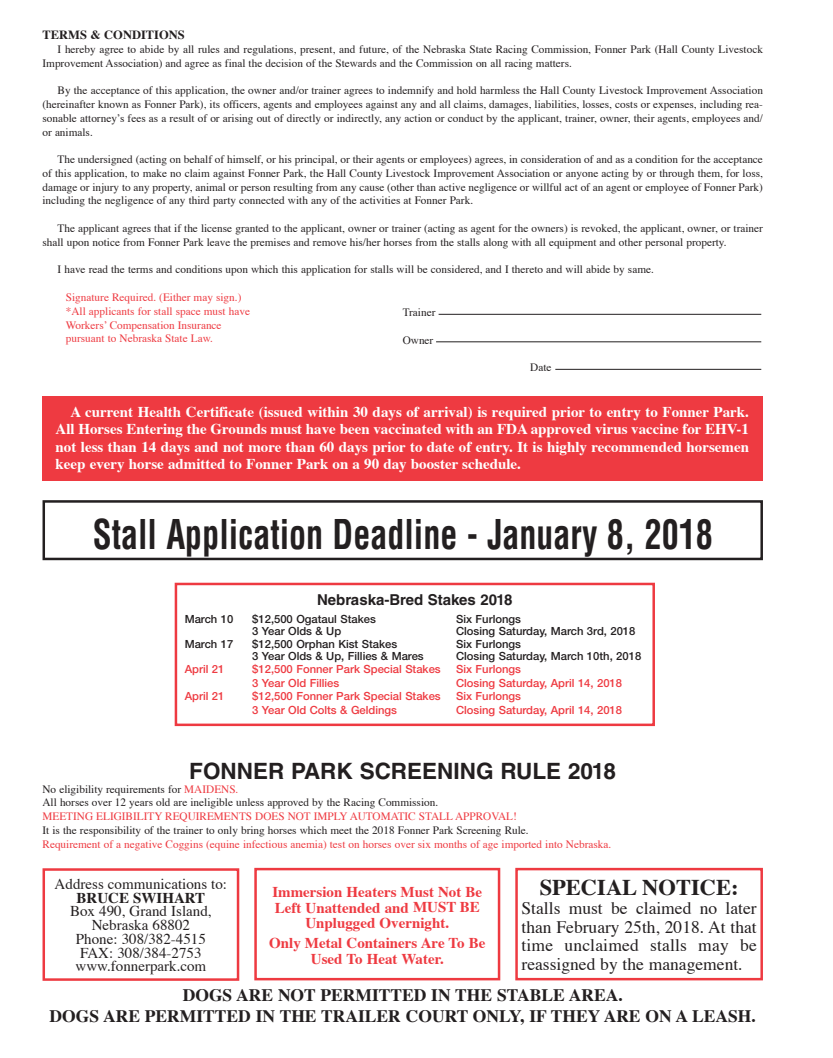
<style>
.page{position:relative;width:833px;height:1058px;background:#fff}
.page>*{position:absolute;margin:0;border:0;box-sizing:border-box;transform-origin:0 0}
.t1{font:700 condensed 40px "Helvetica";color:#231f20;scale:.85 1}
.t2{font:700 22.5px "Helvetica LT Std";color:#231f20}
.t3{font:700 22.5px "Times";color:#231f20}
.t4{font:17.5px/18.8px "Times";color:#231f20;text-align:justify}
.t5{font:700 17.5px/21px "Times";color:#231f20;text-align:center}
.t6{font:700 15px/17.5px "Times";color:#fff;text-align:justify}
.t7{font:700 15px/15.6px "Times";color:#ee3a41;text-align:center}
.t8{font:15px/13.8px "Times";color:#231f20;text-align:center}
.t9{font:700 15px "Helvetica LT Std";color:#231f20}
.t10{font:700 15px "Times";color:#231f20}
.t11{font:700 12.5px "Times";color:#231f20}
.t12{font:11.25px/13.8px "Times";color:#231f20}
.t13{font:11.25px/13.8px "Times";color:#ee3a41}
.t14{font:500 11.25px "Helvetica Neue";color:#ee3a41}
.t15{font:500 11.25px "Helvetica Neue";color:#231f20}
.s1{color:#ee3a41}
</style>
<div class="page">
<div style="left:42px;top:396px;width:720px;height:85px;background:#ee3a41"></div>
<hr style="left:438px;top:314px;width:323px;height:1px;background:#231f20">
<hr style="left:436px;top:341px;width:325px;height:1px;background:#231f20">
<hr style="left:555px;top:369px;width:206px;height:1px;background:#231f20">
<div style="left:42px;top:500px;width:720px;height:60px;border:2px solid #231f20"></div>
<div style="left:175px;top:582px;width:480px;height:144px;border:2px solid #ee3a41"></div>
<div style="left:42px;top:868px;width:197px;height:112px;border:2px solid #ee3a41"></div>
<div style="left:254px;top:867px;width:246px;height:113px;border:2px solid #ee3a41"></div>
<div style="left:515px;top:867px;width:247px;height:113px;border:2px solid #ee3a41"></div>
<p class="t11" style="left:42px;top:23px;width:144px">TERMS &amp; CONDITIONS</p>
<p class="t12" style="left:43px;top:42px;width:722px;text-indent:15px">I hereby agree to abide by all rules and regulations, present, and future, of the Nebraska State Racing Commission, Fonner Park (Hall County Livestock<br>Improvement Association) and agree as final the decision of the Stewards and the Commission on all racing matters.</p>
<p class="t12" style="left:43px;top:83px;width:722px;text-align:justify;text-indent:15px">By the acceptance of this application, the owner and/or trainer agrees to indemnify and hold harmless the Hall County Livestock Improvement Association (hereinafter known as Fonner Park), its officers, agents and employees against any and all claims, damages, liabilities, losses, costs or expenses, including rea&shy;sonable attorney’s fees as a result of or arising out of directly or indirectly, any action or conduct by the applicant, trainer, owner, their agents, employees and/ or animals.</p>
<p class="t12" style="left:43px;top:151px;width:722px;text-align:justify;text-indent:15px">The undersigned (acting on behalf of himself, or his principal, or their agents or employees) agrees, in consideration of and as a condition for the acceptance of this application, to make no claim against Fonner Park, the Hall County Livestock Improvement Association or anyone acting by or through them, for loss, damage or injury to any property, animal or person resulting from any cause (other than active negligence or willful act of an agent or employee of Fonner Park) including the negligence of any third party connected with any of the activities at Fonner Park.</p>
<p class="t12" style="left:43px;top:220px;width:722px;text-indent:15px">The applicant agrees that if the license granted to the applicant, owner or trainer (acting as agent for the owners) is revoked, the applicant, owner, or trainer shall upon notice from Fonner Park leave the premises and remove his/her horses from the stalls along with all equipment and other personal property.</p>
<p class="t12" style="left:57px;top:261px;width:598px">I have read the terms and conditions upon which this application for stalls will be considered, and I thereto and will abide by same.</p>
<p class="t13" style="left:66px;top:289px;width:186px">Signature Required. (Either may sign.) *All applicants for stall space must have Workers’ Compensation Insurance pursuant to Nebraska State Law.</p>
<p class="t12" style="left:403px;top:304px;width:34px">Trainer</p>
<p class="t12" style="left:403px;top:332px;width:32px">Owner</p>
<p class="t12" style="left:530px;top:359px;width:23px">Date</p>
<p class="t6" style="left:56px;top:401px;width:695px;text-indent:15px">A current Health Certificate (issued within 30 days of arrival) is required prior to entry to Fonner Park.<br>All Horses Entering the Grounds must have been vaccinated with an FDA approved virus vaccine for EHV-1 not less than 14 days and not more than 60 days prior to date of entry. It is highly recommended horsemen keep every horse admitted to Fonner Park on a 90 day booster schedule.</p>
<h1 class="t1" style="left:93px;top:509px;width:730px">Stall Application Deadline - January 8, 2018</h1>
<h3 class="t9" style="left:317px;top:591px;width:197px">Nebraska-Bred Stakes 2018</h3>
<p class="t15" style="left:185px;top:612px;width:50px">March 10</p>
<p class="t15" style="left:252px;top:612px;width:125px">$12,500 Ogataul Stakes</p>
<p class="t15" style="left:456px;top:612px;width:66px">Six Furlongs</p>
<p class="t15" style="left:252px;top:624px;width:91px">3 Year Olds &amp; Up</p>
<p class="t15" style="left:456px;top:624px;width:181px">Closing Saturday, March 3rd, 2018</p>
<p class="t15" style="left:185px;top:637px;width:50px">March 17</p>
<p class="t15" style="left:252px;top:637px;width:146px">$12,500 Orphan Kist Stakes</p>
<p class="t15" style="left:456px;top:637px;width:66px">Six Furlongs</p>
<p class="t15" style="left:252px;top:649px;width:173px">3 Year Olds &amp; Up, Fillies &amp; Mares</p>
<p class="t15" style="left:456px;top:649px;width:187px">Closing Saturday, March 10th, 2018</p>
<p class="t14" style="left:185px;top:662px;width:41px">April 21</p>
<p class="t14" style="left:252px;top:662px;width:190px">$12,500 Fonner Park Special Stakes</p>
<p class="t14" style="left:456px;top:662px;width:66px">Six Furlongs</p>
<p class="t14" style="left:252px;top:676px;width:89px">3 Year Old Fillies</p>
<p class="t14" style="left:456px;top:676px;width:167px">Closing Saturday, April 14, 2018</p>
<p class="t14" style="left:185px;top:689px;width:41px">April 21</p>
<p class="t14" style="left:252px;top:689px;width:190px">$12,500 Fonner Park Special Stakes</p>
<p class="t14" style="left:456px;top:689px;width:66px">Six Furlongs</p>
<p class="t14" style="left:252px;top:703px;width:146px">3 Year Old Colts &amp; Geldings</p>
<p class="t14" style="left:456px;top:703px;width:167px">Closing Saturday, April 14, 2018</p>
<h2 class="t2" style="left:189px;top:757px;width:428px">FONNER PARK SCREENING RULE 2018</h2>
<p class="t12" style="left:42px;top:781px;width:397px">No eligibility requirements for <span class="s1">MAIDENS.<br></span>All horses over 12 years old are ineligible unless approved by the Racing Commission.</p>
<p class="t13" style="left:42px;top:808px;width:476px">MEETING ELIGIBILITY REQUIREMENTS DOES NOT IMPLY AUTOMATIC STALL APPROVAL!</p>
<p class="t12" style="left:42px;top:822px;width:487px">It is the responsibility of the trainer to only bring horses which meet the 2018 Fonner Park Screening Rule.</p>
<p class="t13" style="left:42px;top:836px;width:570px">Requirement of a negative Coggins (equine infectious anemia) test on horses over six months of age imported into Nebraska.</p>
<h3 class="t8" style="left:55px;top:875px;width:174px">Address communications to:</h3>
<h3 class="t10" style="left:77px;top:883px;width:130px">BRUCE SWIHART</h3>
<h3 class="t8" style="left:70px;top:903px;width:143px">Box 490, Grand Island,<br>Nebraska 68802<br>Phone: 308/382-4515<br>FAX: 308/384-2753 www.fonnerpark.com</h3>
<h2 class="t3" style="left:539px;top:866px;width:200px">SPECIAL NOTICE:</h2>
<h3 class="t4" style="left:521px;top:897px;width:237px">Stalls must be claimed no later than February 25th, 2018. At that time unclaimed stalls may be reassigned by the management.</h3>
<h3 class="t5" style="left:50px;top:982px;width:707px">DOGS ARE NOT PERMITTED IN THE STABLE AREA.<br>DOGS ARE PERMITTED IN THE TRAILER COURT ONLY, IF THEY ARE ON A LEASH.</h3>
<h3 class="t7" style="left:272px;top:882px;width:211px">Immersion Heaters Must Not Be<br>Left Unattended and MUST BE<br>Unplugged Overnight.</h3>
<h3 class="t7" style="left:269px;top:933px;width:218px;line-height:16.2px">Only Metal Containers Are To Be<br>Used To Heat Water.</h3>
</div>
